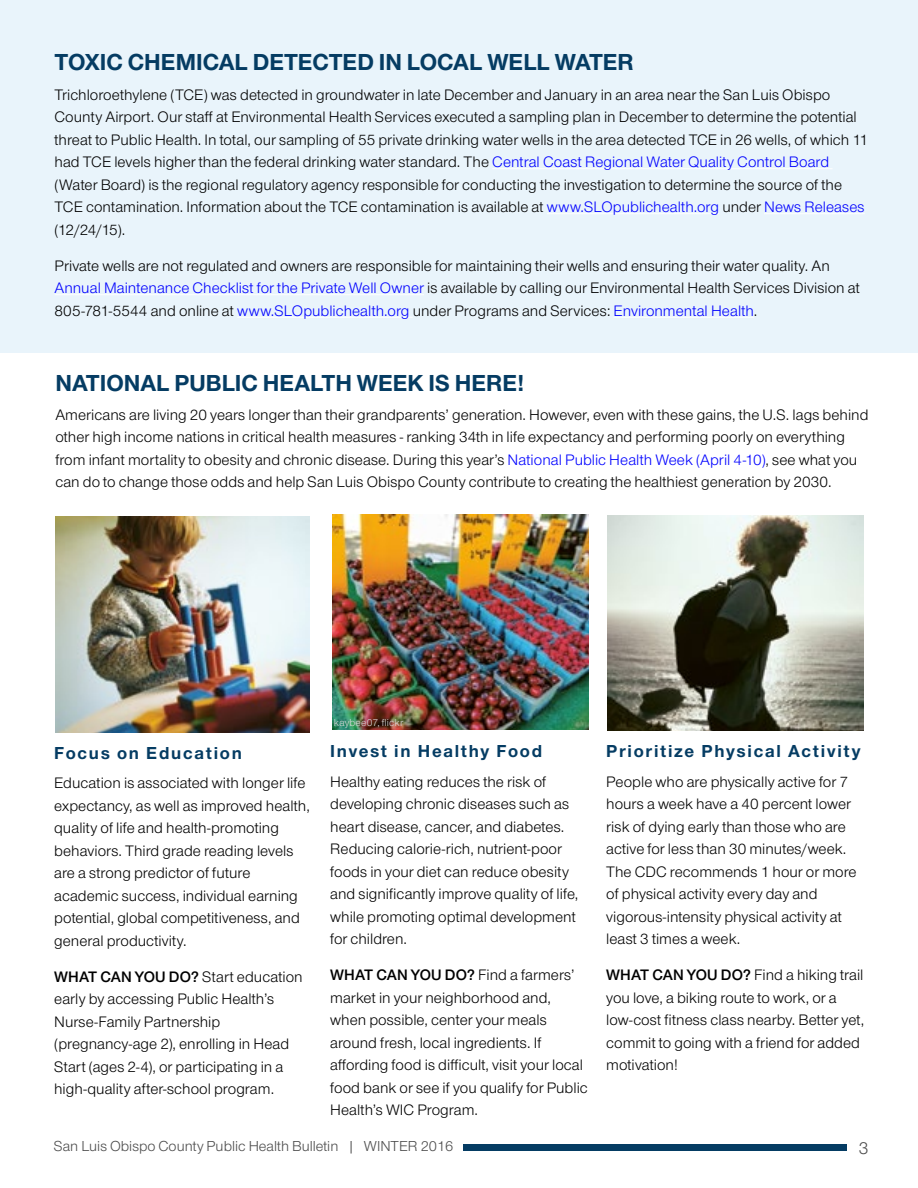
<style>
.page{position:relative;width:918px;height:1188px;background:#fff}
.page>*{position:absolute;margin:0;border:0;box-sizing:border-box;transform-origin:0 0}
.Article_Titles{font:700 24px "Nimbus San Nov";color:#053c63}
.Body_Text{font:700 18px "Nimbus San Nov";letter-spacing:.1em;color:#053c63}
.t1{font:18px "Nimbus San Nov";color:#4b4b4b}
.Body_Text-2{font:15.75px/22.5px "Nimbus San Nov";color:#000}
.Footer_Text{font:15px "Nimbus San Nov";color:#4b4b4b}
.Article_Titles-2{font:10.5px "Nimbus San Nov";letter-spacing:.02em;color:#dadada}
.s1{color:#00f}
.s2{font-family:"Nimbus San Nov Sem Bol"}
</style>
<div class="page">
<div style="left:0;top:0;width:918px;height:352px;background:#e9f4fb"></div>
<div style="left:463px;top:1144px;width:383px;height:7px;background:#053c63"></div>
<img style="left:55px;top:516px;width:255px;height:216px">
<img style="left:332px;top:514px;width:257px;height:216px">
<img style="left:607px;top:515px;width:257px;height:216px">
<hr style="left:492px;top:168px;width:341px;height:1px;background:#fff">
<hr style="left:547px;top:213px;width:172px;height:1px;background:#fff">
<hr style="left:764px;top:213px;width:101px;height:1px;background:#fff">
<hr style="left:55px;top:294px;width:369px;height:1px;background:#fff">
<hr style="left:237px;top:317px;width:176px;height:1px;background:#fff">
<hr style="left:614px;top:317px;width:140px;height:1px;background:#fff">
<p class="Article_Titles" style="left:55px;top:48px;width:581px">TOXIC CHEMICAL DETECTED IN LOCAL WELL WATER</p>
<p class="Body_Text-2" style="left:55px;top:83px;width:815px">Trichloroethylene (TCE) was detected in groundwater in late December and January in an area near the San Luis Obispo County Airport. Our staff at Environmental Health Services executed a sampling plan in December to determine the potential threat to Public Health. In total, our sampling of 55 private drinking water wells in the area detected TCE in 26 wells, of which 11 had TCE levels higher than the federal drinking water standard. The <span class="s1">Central Coast Regional Water Quality Control Board </span>(Water Board) is the regional regulatory agency responsible for conducting the investigation to determine the source of the TCE contamination. Information about the TCE contamination is available at <span class="s1">www.SLOpublichealth.org</span> under <span class="s1">News Releases </span>(12/24/15).</p>
<p class="Body_Text-2" style="left:55px;top:254px;width:807px">Private wells are not regulated and owners are responsible for maintaining their wells and ensuring their water quality. An<br><span class="s1">Annual Maintenance Checklist for the Private Well Owner</span> is available by calling our Environmental Health Services Division at<br>805-781-5544 and online at <span class="s1">www.SLOpublichealth.org</span> under Programs and Services: <span class="s1">Environmental Health</span>.</p>
<p class="Article_Titles" style="left:55px;top:369px;width:471px">NATIONAL PUBLIC HEALTH WEEK IS HERE!</p>
<p class="Body_Text-2" style="left:55px;top:404px;width:815px">Americans are living 20 years longer than their grandparents’ generation. However, even with these gains, the U.S. lags behind other high income nations in critical health measures - ranking 34th in life expectancy and performing poorly on everything from infant mortality to obesity and chronic disease. During this year’s <span class="s1">National Public Health Week (April 4-10)</span>, see what you can do to change those odds and help San Luis Obispo County contribute to creating the healthiest generation by 2030.</p>
<p class="Body_Text" style="left:54px;top:742px;width:189px">Focus on Education</p>
<p class="Body_Text-2" style="left:54px;top:772px;width:257px">Education is associated with longer life expectancy, as well as improved health, quality of life and health-promoting behaviors. Third grade reading levels are a strong predictor of future academic success, individual earning potential, global competitiveness, and general productivity.</p>
<p class="Body_Text-2" style="left:54px;top:965px;width:250px"><span class="s2">WHAT CAN YOU DO?</span> Start education early by accessing Public Health’s Nurse-Family Partnership (pregnancy-age 2), enrolling in Head Start (ages 2-4), or participating in a high-quality after-school program.</p>
<p class="Article_Titles-2" style="left:334px;top:717px;width:71px">kaybee07, flickr</p>
<p class="Body_Text" style="left:330px;top:741px;width:214px">Invest in Healthy Food</p>
<p class="Body_Text-2" style="left:330px;top:770px;width:250px">Healthy eating reduces the risk of developing chronic diseases such as heart disease, cancer, and diabetes.<br>Reducing calorie-rich, nutrient-poor foods in your diet can reduce obesity and significantly improve quality of life, while promoting optimal development for children.</p>
<p class="Body_Text-2" style="left:330px;top:964px;width:259px"><span class="s2">WHAT CAN YOU DO?</span> Find a farmers’ market in your neighborhood and, when possible, center your meals around fresh, local ingredients. If affording food is difficult, visit your local food bank or see if you qualify for Public Health’s WIC Program.</p>
<p class="Body_Text" style="left:606px;top:741px;width:256px">Prioritize Physical Activity</p>
<p class="Body_Text-2" style="left:606px;top:770px;width:252px">People who are physically active for 7 hours a week have a 40 percent lower risk of dying early than those who are active for less than 30 minutes/week.<br>The CDC recommends 1 hour or more of physical activity every day and vigorous-intensity physical activity at least 3 times a week.</p>
<p class="Body_Text-2" style="left:606px;top:964px;width:260px"><span class="s2">WHAT CAN YOU DO?</span> Find a hiking trail you love, a biking route to work, or a low-cost fitness class nearby. Better yet, commit to going with a friend for added motivation!</p>
<p class="Footer_Text" style="left:54px;top:1138px;width:401px">San Luis Obispo County Public Health Bulletin | WINTER 2016</p>
<p class="t1" style="left:859px;top:1138px;width:11px">3</p>
</div>
